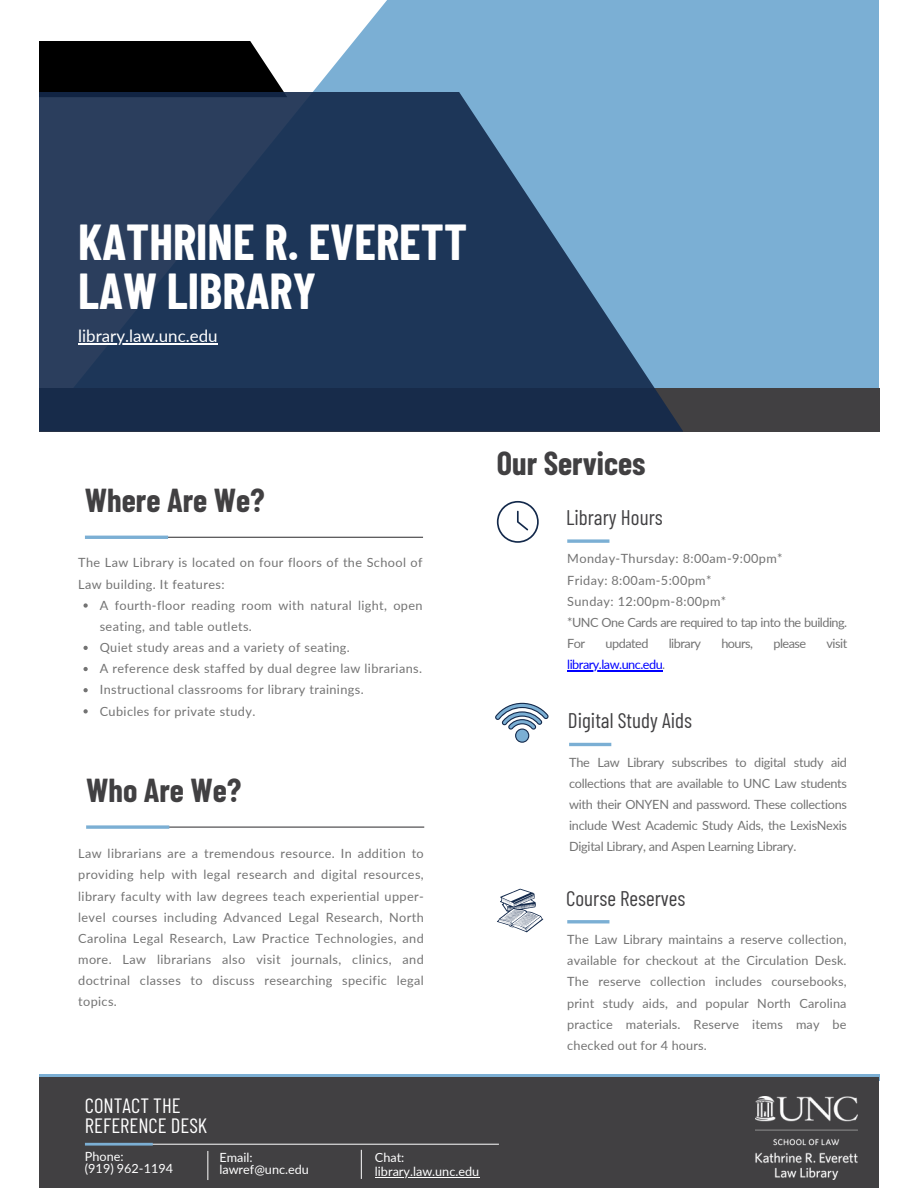
<style>
.page{position:relative;width:918px;height:1188px;background:#fff}
.page>*{position:absolute;margin:0;border:0;box-sizing:border-box;transform-origin:0 0}
.t1{font:700 49.35px/48.8px "Barlow Condensed";color:#fff}
.t2{font:700 32.4px "Barlow Condensed";color:#414042}
.t3{font:21.15px "Barlow Condensed";color:#414042}
.t4{font:20.7px/19.8px "Barlow Condensed";color:#fff}
.t5{font:16.95px "Lato";color:#fff}
.t6{font:12.75px/21.1px "Lato";letter-spacing:.03em;color:#737373;text-align:justify}
.t7{font:12.75px/21.1px "Lato";letter-spacing:-.04em;color:#737373}
.t8{font:12.75px "Lato";letter-spacing:-.04em;color:#00f}
.t9{font:12.6px "Lato";color:#fff}
.s1{color:#737373}
</style>
<div class="page">
<div style="left:313px;top:0;width:566px;height:388px;background:#7bafd4"></div>
<svg style="left:39px;top:41px;width:245px;height:51px;background:#111"></svg>
<div style="left:39px;top:388px;width:840px;height:44px;background:#414042"></div>
<svg style="left:39px;top:92px;width:644px;height:340px;background:#2f4a6c"></svg>
<div style="left:39px;top:1074px;width:840px;height:7px;background:#7bafd4"></div>
<div style="left:39px;top:1077px;width:840px;height:111px;background:#414042"></div>
<hr style="left:86px;top:1144px;width:413px;height:1px;background:#fff">
<hr style="left:85px;top:1143px;width:68px;height:3px;background:#7bafd4">
<hr style="left:375px;top:1177px;width:104px;height:1px;background:#fff">
<svg style="left:207px;top:1151px;width:1px;height:29px"></svg>
<svg style="left:361px;top:1150px;width:1px;height:29px"></svg>
<img style="left:756px;top:1096px;width:101px;height:84px">
<hr style="left:87px;top:537px;width:336px;height:1px;background:#414042">
<hr style="left:85px;top:536px;width:83px;height:3px;background:#7bafd4">
<svg style="left:83px;top:603px;width:5px;height:5px"></svg>
<svg style="left:83px;top:646px;width:5px;height:4px"></svg>
<svg style="left:83px;top:667px;width:5px;height:4px"></svg>
<svg style="left:83px;top:688px;width:5px;height:4px"></svg>
<svg style="left:83px;top:709px;width:5px;height:4px"></svg>
<hr style="left:567px;top:920px;width:42px;height:3px;background:#7bafd4">
<svg style="left:497px;top:889px;width:46px;height:43px"></svg>
<svg style="left:567px;top:539px;width:42px;height:4px"></svg>
<svg style="left:497px;top:501px;width:42px;height:42px"></svg>
<hr style="left:569px;top:743px;width:42px;height:3px;background:#7bafd4">
<svg style="left:495px;top:703px;width:54px;height:40px"></svg>
<hr style="left:567px;top:670px;width:95px;height:1px;background:#00f">
<hr style="left:88px;top:827px;width:336px;height:1px;background:#414042">
<svg style="left:86px;top:825px;width:83px;height:4px"></svg>
<hr style="left:78px;top:343px;width:140px;height:2px;background:#fff">
<p class="t1" style="left:78px;top:216px;width:390px">KATHRINE R. EVERETT<br>LAW LIBRARY</p>
<p class="t5" style="left:78px;top:326px;width:141px">library.law.unc.edu</p>
<p class="t2" style="left:85px;top:480px;width:181px">Where Are We?</p>
<p class="t6" style="left:78px;top:552px;width:346px">The Law Library is located on four floors of the School of<br>Law building. It features:</p>
<h2 class="t6" style="left:100px;top:594px;width:324px">A fourth-floor reading room with natural light, open seating, and table outlets.</h2>
<p class="t6" style="left:100px;top:637px;width:252px">Quiet study areas and a variety of seating.</p>
<h2 class="t6" style="left:100px;top:658px;width:324px">A reference desk staffed by dual degree law librarians.</h2>
<p class="t6" style="left:100px;top:679px;width:265px">Instructional classrooms for library trainings.</p>
<h4 class="t6" style="left:100px;top:700px;width:157px">Cubicles for private study.</h4>
<p class="t2" style="left:86px;top:770px;width:157px">Who Are We?</p>
<p class="t6" style="left:78px;top:843px;width:347px">Law librarians are a tremendous resource. In addition to providing help with legal research and digital resources, library faculty with law degrees teach experiential upper&shy;level courses including Advanced Legal Research, North Carolina Legal Research, Law Practice Technologies, and more. Law librarians also visit journals, clinics, and doctrinal classes to discuss researching specific legal topics.</p>
<h1 class="t4" style="left:85px;top:1095px;width:124px">CONTACT THE<br>REFERENCE DESK</h1>
<h5 class="t9" style="left:85px;top:1148px;width:40px">Phone:</h5>
<h2 class="t9" style="left:85px;top:1160px;width:90px">(919) 962-1194</h2>
<p class="t9" style="left:219px;top:1149px;width:35px">Email:</p>
<p class="t9" style="left:219px;top:1161px;width:91px">lawref@unc.edu</p>
<p class="t9" style="left:375px;top:1149px;width:31px">Chat:</p>
<p class="t9" style="left:375px;top:1164px;width:106px">library.law.unc.edu</p>
<p class="t2" style="left:497px;top:443px;width:150px">Our Services</p>
<p class="t3" style="left:566px;top:504px;width:98px">Library Hours</p>
<p class="t6" style="left:567px;top:548px;width:217px">Monday-Thursday: 8:00am-9:00pm*</p>
<p class="t6" style="left:567px;top:569px;width:146px">Friday: 8:00am-5:00pm*</p>
<p class="t6" style="left:567px;top:590px;width:160px">Sunday: 12:00pm-8:00pm*</p>
<h4 class="t7" style="left:567px;top:611px;width:282px">*UNC One Cards are required to tap into the building.<br>For</h4>
<h4 class="t7" style="left:606px;top:633px;width:44px">updated</h4>
<h4 class="t7" style="left:669px;top:633px;width:34px">library</h4>
<h4 class="t6" style="left:721px;top:633px;width:33px">hours,</h4>
<h4 class="t6" style="left:773px;top:633px;width:34px">please</h4>
<h4 class="t6" style="left:827px;top:633px;width:22px">visit</h4>
<p class="t8" style="left:567px;top:657px;width:100px">library.law.unc.edu<span class="s1">.</span></p>
<p class="t3" style="left:568px;top:707px;width:126px">Digital Study Aids</p>
<h4 class="t6" style="left:569px;top:751px;width:279px">The Law Library subscribes to digital study aid collections that are available to UNC Law students with their ONYEN and password. These collections include West Academic Study Aids, the LexisNexis Digital Library, and Aspen Learning Library.</h4>
<h3 class="t3" style="left:566px;top:884px;width:121px">Course Reserves</h3>
<p class="t6" style="left:567px;top:929px;width:281px">The Law Library maintains a reserve collection, available for checkout at the Circulation Desk.<br>The reserve collection includes coursebooks, print study aids, and popular North Carolina practice materials. Reserve items may be checked out for 4 hours.</p>
</div>
